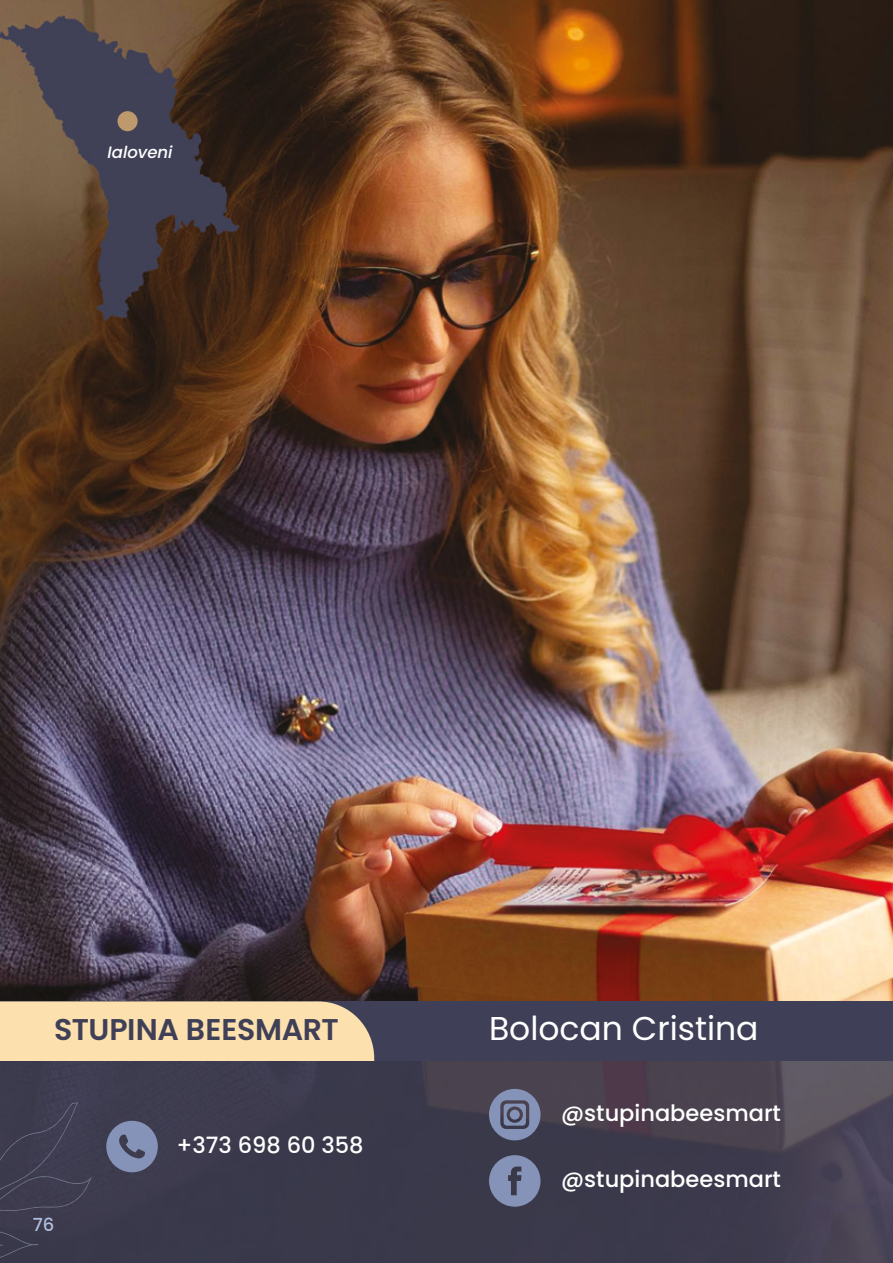
<style>
.page{position:relative;width:893px;height:1263px;background:#fff}
.page>*{position:absolute;margin:0;border:0;box-sizing:border-box;transform-origin:0 0}
.t1{font:33px "Poppins";color:#fff}
.t2{font:600 30px "Poppins";letter-spacing:-.015em;color:#3f4057}
.t3{font:500 22.5px "Poppins";color:#fff}
.t4{font:500 18px "Poppins";color:#b0bfe0}
.t5{font:italic 500 16.5px "Poppins";color:#fff}
</style>
<div class="page">
<img style="left:0;top:0;width:893px;height:1263px">
<svg style="left:0;top:1230px;width:38px;height:30px"></svg>
<div style="left:0;top:1102px;width:92px;height:109px;background:#3e3c4f"></div>
<div style="left:0;top:1001px;width:893px;height:60px;background:#3f4057"></div>
<div style="left:0;top:1001px;width:374px;height:60px;background:#fce0ad"></div>
<div style="left:118px;top:111px;width:20px;height:20px;background:#bd996b;border-radius:50%"></div>
<svg style="left:489px;top:1155px;width:51px;height:52px;background:#6f7797"></svg>
<svg style="left:106px;top:1121px;width:52px;height:51px;background:#707898"></svg>
<svg style="left:489px;top:1089px;width:51px;height:51px;background:#6c728f"></svg>
<div style="left:510px;top:1110px;width:10px;height:9px;background:#8693b9;border-radius:50%"></div>
<p class="t5" style="left:107px;top:142px;width:67px">Ialoveni</p>
<h2 class="t2" style="left:54px;top:1012px;width:286px">STUPINA BEESMART</h2>
<h1 class="t1" style="left:489px;top:1010px;width:271px">Bolocan Cristina</h1>
<p class="t4" style="left:33px;top:1214px;width:23px">76</p>
<p class="t3" style="left:176px;top:1132px;width:188px">+373 698 60 358</p>
<p class="t3" style="left:561px;top:1100px;width:221px">@stupinabeesmart</p>
<p class="t3" style="left:561px;top:1166px;width:221px">@stupinabeesmart</p>
</div>
